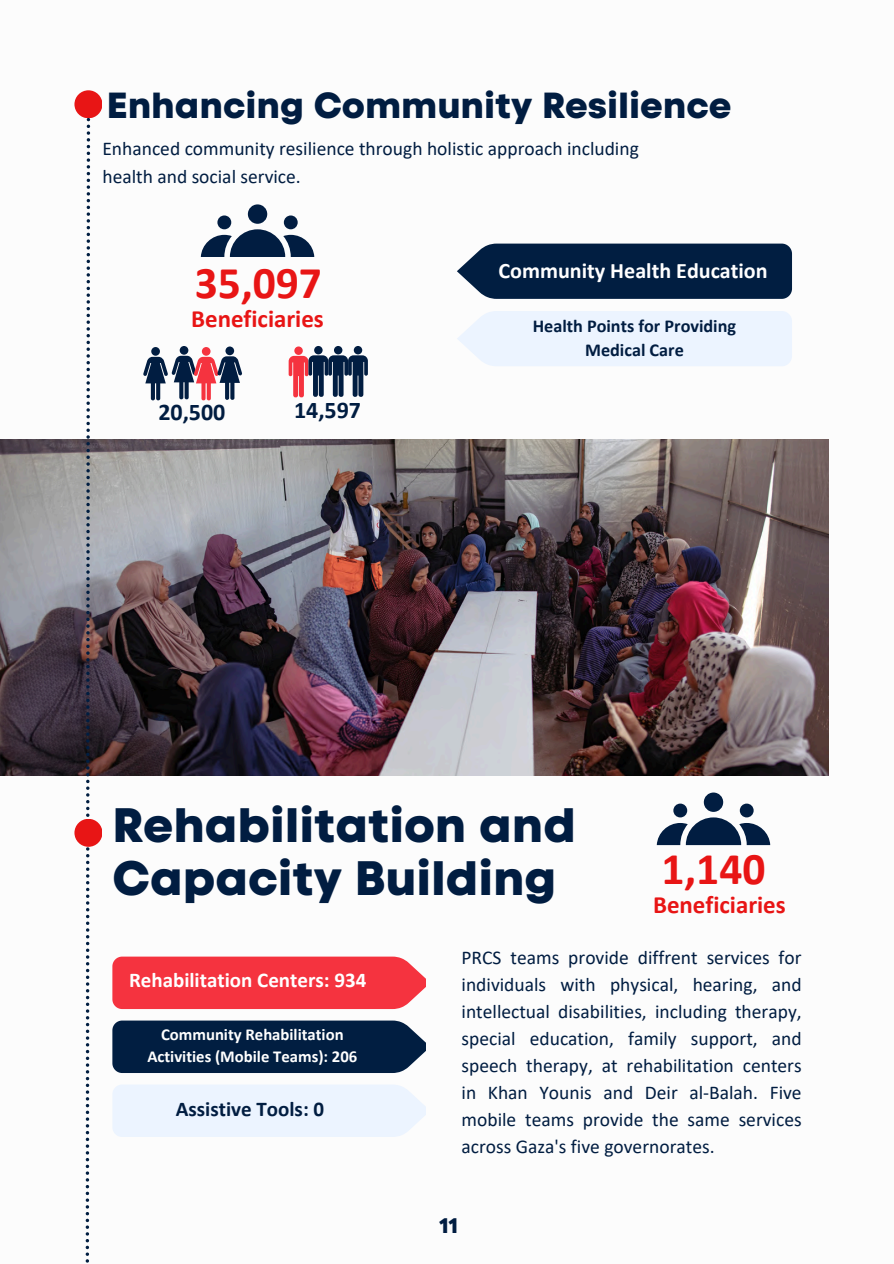
<style>
.page{position:relative;width:894px;height:1264px;background:#fff}
.page>*{position:absolute;margin:0;border:0;box-sizing:border-box;transform-origin:0 0}
.t1{font:800 48.3px/52.8px "Code Next";color:#011d41}
.t2{font:700 45.45px "Calibri";color:#e81515}
.t3{font:800 36.3px "Code Next";color:#011d41}
.t4{font:700 24.9px "Calibri";color:#e81515}
.t5{font:700 24px "Calibri";color:#011d41}
.t6{font:700 22.05px "Calibri";color:#fff}
.t7{font:800 21.15px "Code Next";color:#011d41}
.t8{font:700 21px "Calibri";color:#fff}
.t9{font:700 21px "Calibri";color:#011d41}
.t10{font:19.5px/27px "Calibri";color:#011d41;text-align:justify}
.t11{font:700 18.15px/24.8px "Calibri";color:#011d41;text-align:center}
.t12{font:700 16.65px/22.5px "Calibri";color:#fff;text-align:center}
</style>
<div class="page">
<img style="left:0;top:439px;width:828px;height:336px">
<svg style="left:201px;top:204px;width:113px;height:53px"></svg>
<div style="left:113px;top:1084px;width:312px;height:52px;background:#ecf4ff"></div>
<div style="left:113px;top:956px;width:312px;height:53px;background:#f5333f"></div>
<div style="left:113px;top:1020px;width:312px;height:52px;background:#011e41"></div>
<svg style="left:85px;top:118px;width:5px;height:1145px"></svg>
<div style="left:74px;top:818px;width:28px;height:28px;background:#e81515;border-radius:50%"></div>
<div style="left:151px;top:347px;width:9px;height:9px;background:#011d41;border-radius:50%"></div>
<div style="left:180px;top:346px;width:8px;height:9px;background:#011d41;border-radius:50%"></div>
<div style="left:202px;top:347px;width:8px;height:9px;background:#f5333f;border-radius:50%"></div>
<div style="left:225px;top:346px;width:9px;height:9px;background:#011d41;border-radius:50%"></div>
<svg style="left:143px;top:356px;width:99px;height:45px"></svg>
<div style="left:294px;top:346px;width:9px;height:9px;background:#f5333f;border-radius:50%"></div>
<div style="left:314px;top:346px;width:8px;height:8px;background:#011d41;border-radius:50%"></div>
<div style="left:334px;top:346px;width:8px;height:8px;background:#011d41;border-radius:50%"></div>
<div style="left:354px;top:346px;width:8px;height:8px;background:#011d41;border-radius:50%"></div>
<svg style="left:288px;top:355px;width:80px;height:43px"></svg>
<svg style="left:457px;top:243px;width:334px;height:56px;background:#102b4c"></svg>
<div style="left:457px;top:311px;width:334px;height:55px;background:#ecf4ff"></div>
<div style="left:74px;top:90px;width:28px;height:28px;background:#e81515;border-radius:50%"></div>
<svg style="left:656px;top:792px;width:114px;height:53px"></svg>
<p class="t3" style="left:107px;top:81px;width:626px">Enhancing Community Resilience</p>
<p class="t10" style="left:102px;top:137px;width:537px">Enhanced community resilience through holistic approach including health and social service.</p>
<p class="t2" style="left:195px;top:264px;width:128px">35,097</p>
<h2 class="t4" style="left:191px;top:308px;width:134px">Beneficiaries</h2>
<h1 class="t5" style="left:158px;top:402px;width:68px">20,500</h1>
<h5 class="t5" style="left:294px;top:400px;width:68px">14,597</h5>
<h3 class="t6" style="left:498px;top:262px;width:270px">Community Health Education</h3>
<p class="t11" style="left:532px;top:314px;width:205px">Health Points for Providing<br>Medical Care</p>
<p class="t1" style="left:112px;top:798px;width:465px">Rehabilitation and<br>Capacity Building</p>
<p class="t2" style="left:661px;top:849px;width:105px">1,140</p>
<p class="t4" style="left:653px;top:894px;width:134px">Beneficiaries</p>
<p class="t8" style="left:129px;top:971px;width:239px">Rehabilitation Centers: 934</p>
<p class="t12" style="left:147px;top:1024px;width:211px">Community Rehabilitation<br>Activities (Mobile Teams): 206</p>
<h4 class="t9" style="left:176px;top:1099px;width:150px">Assistive Tools: 0</h4>
<h6 class="t10" style="left:461px;top:945px;width:341px">PRCS teams provide diffrent services for individuals with physical, hearing, and intellectual disabilities, including therapy, special education, family support, and speech therapy, at rehabilitation centers in Khan Younis and Deir al-Balah. Five mobile teams provide the same services across Gaza's five governorates.</h6>
<p class="t7" style="left:439px;top:1211px;width:20px">11</p>
</div>
